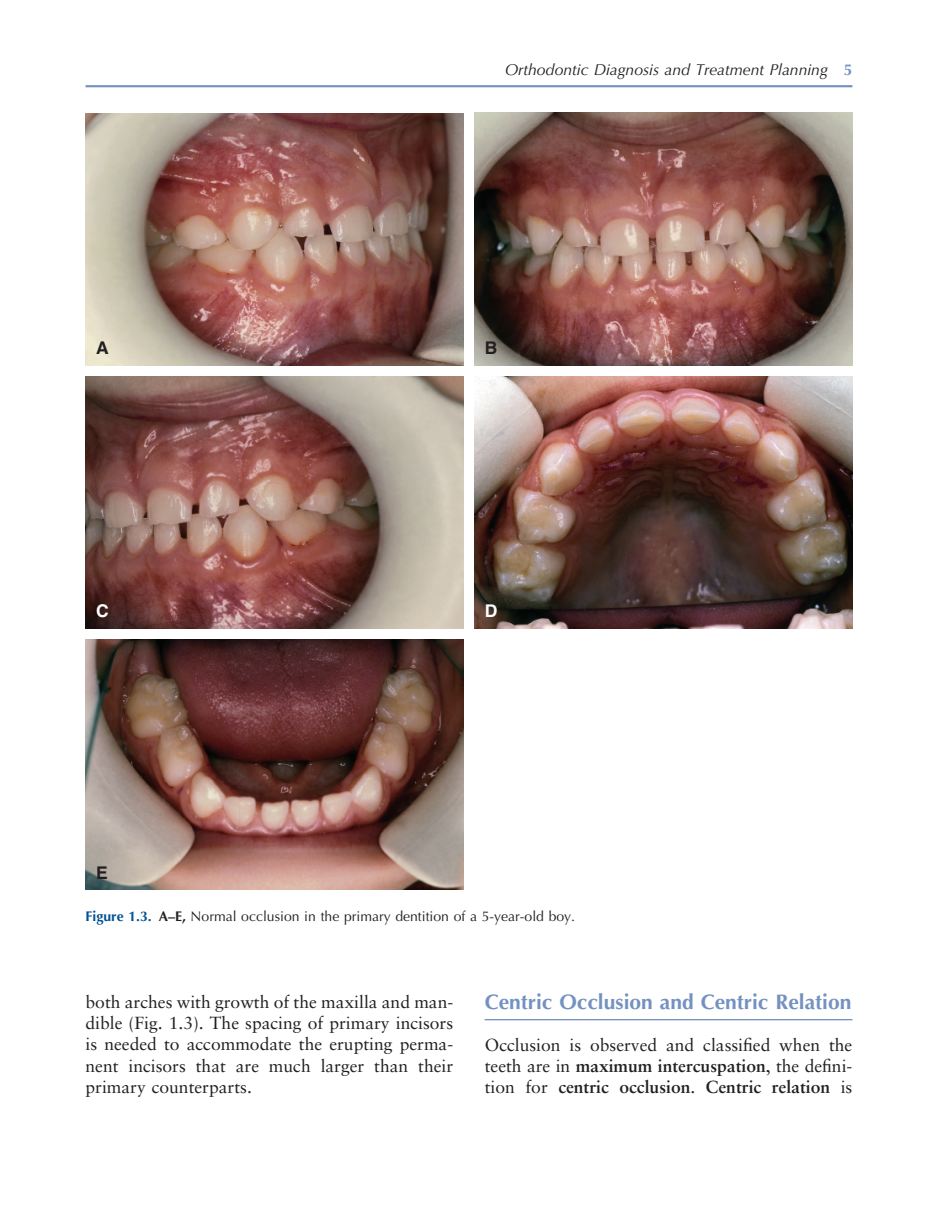
<style>
.page{position:relative;width:938px;height:1221px;background:#fff}
.page>*{position:absolute;margin:0;border:0;box-sizing:border-box;transform-origin:0 0}
.t1{font:700 21px "Optima";color:#7491c0}
.t2{font:17.5px/21px "Sabon";color:#231f20;text-align:justify}
.t3{font:700 17.5px "Helvetica LT Std";color:#231f20}
.t4{font:700 17.5px "Helvetica LT Std";color:#fff}
.t5{font:italic 15.75px "Optima";color:#231f20}
.t6{font:14px "Optima";color:#231f20}
.s1{font-weight:700;font-style:normal;color:#7491c0}
.s2{font-weight:700;color:#005294}
.s3{font-weight:700}
</style>
<div class="page">
<hr style="left:86px;top:85px;width:766px;height:2px;background:#7491c0">
<hr style="left:485px;top:1018px;width:367px;height:2px;background:#7491c0">
<img style="left:86px;top:113px;width:377px;height:252px">
<img style="left:474px;top:113px;width:378px;height:252px">
<img style="left:86px;top:376px;width:377px;height:252px">
<img style="left:474px;top:376px;width:378px;height:252px">
<img style="left:86px;top:639px;width:377px;height:250px">
<p class="t5" style="left:505px;top:63px;width:349px">Orthodontic Diagnosis and Treatment Planning <span class="s1">5</span></p>
<p class="t3" style="left:96px;top:338px;width:14px">A</p>
<p class="t3" style="left:485px;top:338px;width:14px">B</p>
<p class="t4" style="left:96px;top:601px;width:14px">C</p>
<p class="t4" style="left:485px;top:601px;width:14px">D</p>
<p class="t3" style="left:96px;top:862px;width:13px">E</p>
<p class="t6" style="left:86px;top:910px;width:491px"><span class="s2">Figure 1.3.</span> <span class="s3">A – E,</span> Normal occlusion in the primary dentition of a 5 - year - old boy.</p>
<p class="t2" style="left:86px;top:993px;width:369px">both arches with growth of the maxilla and man&shy;dible (Fig. 1.3 ). The spacing of primary incisors is needed to accommodate the erupting perma&shy;nent incisors that are much larger than their primary counterparts.</p>
<p class="t1" style="left:485px;top:992px;width:368px">Centric Occlusion and Centric Relation</p>
<p class="t2" style="left:485px;top:1035px;width:369px">Occlusion is observed and classified when the teeth are in <span class="s3">maximum intercuspation</span>, the defini&shy;tion for <span class="s3">centric occlusion</span>. <span class="s3">Centric relation</span> is</p>
</div>
